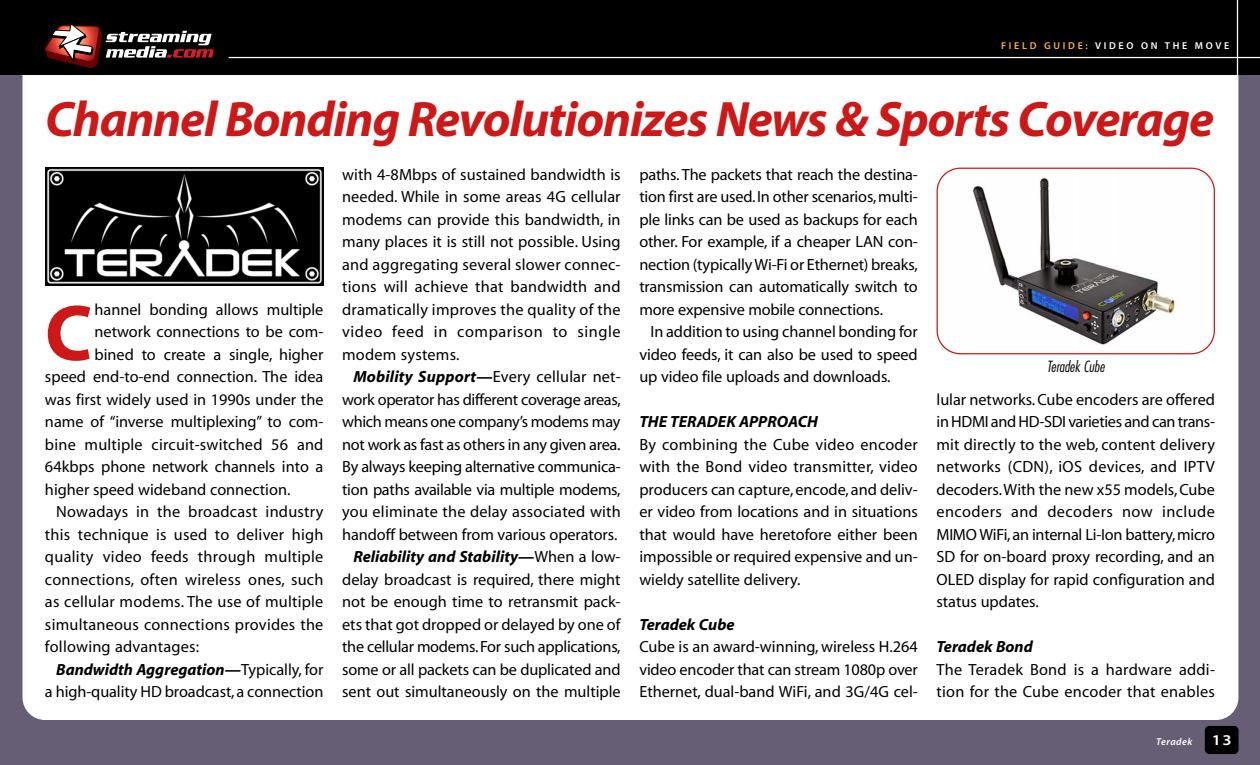
<style>
.page{position:relative;width:1260px;height:765px;background:#665e75}
.page>*{position:absolute;margin:0;border:0;box-sizing:border-box;transform-origin:0 0}
.t1{font:700 79.62px "Myriad";color:#cd1818}
.t2{font:italic 700 50px "Myriad Pro";letter-spacing:-.025em;color:#cd1818}
.t3{font:16.25px/22.5px "Myriad";color:#000;text-align:justify}
.t4{font:italic 700 16.25px "Myriad";color:#000}
.t5{font:16.25px "Myriad";letter-spacing:.02em;color:#000}
.t6{font:italic 300 condensed 15px "Futura";color:#000}
.t7{font:600 15px "Myriad Pro";color:#fff;scale:1.15 1}
.t8{font:600 10px "Myriad Pro";letter-spacing:.27em;color:#fff}
.t9{font:italic 600 10px "Myriad Pro";letter-spacing:.05em;color:#fff}
.s1{color:#ffb333}
.s2{font-weight:400;font-style:normal}
.s3{font-weight:700;font-style:italic}
</style>
<div class="page">
<div style="left:22px;top:11px;width:1216px;height:709px;background:#fff;border-radius:23px"></div>
<div style="left:0;top:0;width:1260px;height:75px;background:#000"></div>
<svg style="left:45px;top:24px;width:169px;height:44px"></svg>
<hr style="left:229px;top:57px;width:1031px;height:1px;background:#fff">
<hr style="left:1237px;top:0;width:1px;height:75px;background:#fff">
<div style="left:1205px;top:726px;width:34px;height:28px;background:#000;border-radius:4px"></div>
<img style="left:45px;top:168px;width:278px;height:117px">
<svg style="left:937px;top:168px;width:278px;height:186px"></svg>
<p class="t8" style="left:1001px;top:39px;width:230px"><span class="s1">FIELD GUIDE:</span> VIDEO ON THE MOVE</p>
<h2 class="t2" style="left:45px;top:87px;width:1171px">Channel Bonding Revolutionizes News &amp; Sports Coverage</h2>
<h1 class="t1" style="left:45px;top:292px;width:49px">C</h1>
<p class="t3" style="left:95px;top:299px;width:230px">hannel bonding allows multiple</p>
<p class="t3" style="left:95px;top:322px;width:230px">network connections to be com-</p>
<p class="t3" style="left:95px;top:344px;width:230px">bined to create a single, higher</p>
<p class="t3" style="left:45px;top:367px;width:280px">speed end-to-end connection. The idea</p>
<p class="t3" style="left:45px;top:389px;width:280px">was first widely used in 1990s under the</p>
<p class="t3" style="left:45px;top:412px;width:280px">name of “inverse multiplexing” to com-</p>
<p class="t3" style="left:45px;top:434px;width:280px">bine multiple circuit-switched 56 and</p>
<p class="t3" style="left:45px;top:457px;width:280px">64kbps phone network channels into a</p>
<p class="t3" style="left:45px;top:479px;width:247px">higher speed wideband connection.</p>
<p class="t3" style="left:56px;top:502px;width:269px">Nowadays in the broadcast industry</p>
<p class="t3" style="left:45px;top:524px;width:280px">this technique is used to deliver high</p>
<p class="t5" style="left:45px;top:549px;width:280px">quality video feeds through multiple</p>
<p class="t3" style="left:45px;top:569px;width:280px">connections, often wireless ones, such</p>
<p class="t3" style="left:45px;top:592px;width:280px">as cellular modems. The use of multiple</p>
<p class="t3" style="left:45px;top:614px;width:280px">simultaneous connections provides the</p>
<p class="t3" style="left:45px;top:637px;width:156px">following advantages:</p>
<p class="t4" style="left:56px;top:661px;width:269px">Bandwidth Aggregation—<span class="s2">Typically, for</span></p>
<p class="t3" style="left:45px;top:682px;width:280px">a high-quality HD broadcast, a connection</p>
<p class="t3" style="left:342px;top:164px;width:280px">with 4-8Mbps of sustained bandwidth is needed. While in some areas 4G cellular modems can provide this bandwidth, in many places it is still not possible. Using and aggregating several slower connec&shy;tions will achieve that bandwidth and dramatically improves the quality of the video feed in comparison to single modem systems.</p>
<p class="t3" style="left:342px;top:367px;width:280px;text-align:right"><span class="s3">Mobility Support—</span>Every cellular net&shy;work operator has different coverage areas, which means one company’s modems may not work as fast as others in any given area.<br>By always keeping alternative communica&shy;tion paths available via multiple modems, you eliminate the delay associated with handoff between from various operators.<br><span class="s3">Reliability and Stability—</span>When a low&shy;delay broadcast is required, there might not be enough time to retransmit pack&shy;ets that got dropped or delayed by one of the cellular modems.For such applications, some or all packets can be duplicated and sent out simultaneously on the multiple</p>
<p class="t3" style="left:639px;top:164px;width:280px">paths. The packets that reach the destina&shy;tion first are used.In other scenarios, multi&shy;ple links can be used as backups for each other. For example, if a cheaper LAN con&shy;nection (typically Wi-Fi or Ethernet) breaks, transmission can automatically switch to more expensive mobile connections.</p>
<p class="t3" style="left:639px;top:322px;width:280px;text-indent:11px">In addition to using channel bonding for video feeds, it can also be used to speed up video file uploads and downloads.</p>
<p class="t4" style="left:639px;top:414px;width:180px">THE TERADEK APPROACH</p>
<p class="t3" style="left:639px;top:434px;width:280px">By combining the Cube video encoder with the Bond video transmitter, video producers can capture, encode, and deliv&shy;er video from locations and in situations that would have heretofore either been impossible or required expensive and un&shy;wieldy satellite delivery.</p>
<p class="t4" style="left:639px;top:616px;width:97px">Teradek Cube</p>
<p class="t3" style="left:639px;top:637px;width:280px">Cube is an award-winning, wireless H.264 video encoder that can stream 1080p over Ethernet, dual-band WiFi, and 3G/4G cel-</p>
<p class="t6" style="left:1047px;top:358px;width:62px">Teradek Cube</p>
<p class="t3" style="left:937px;top:389px;width:280px">lular networks. Cube encoders are offered in HDMI and HD-SDI varieties and can trans&shy;mit directly to the web, content delivery networks (CDN), iOS devices, and IPTV decoders.With the new x55 models, Cube encoders and decoders now include MIMO WiFi, an internal Li-Ion battery, micro SD for on-board proxy recording, and an OLED display for rapid configuration and status updates.</p>
<p class="t4" style="left:937px;top:639px;width:98px">Teradek Bond</p>
<p class="t3" style="left:937px;top:659px;width:280px">The Teradek Bond is a hardware addi&shy;tion for the Cube encoder that enables</p>
<p class="t7" style="left:1212px;top:730px;width:19px">13</p>
<p class="t9" style="left:1156px;top:735px;width:38px">Teradek</p>
</div>
